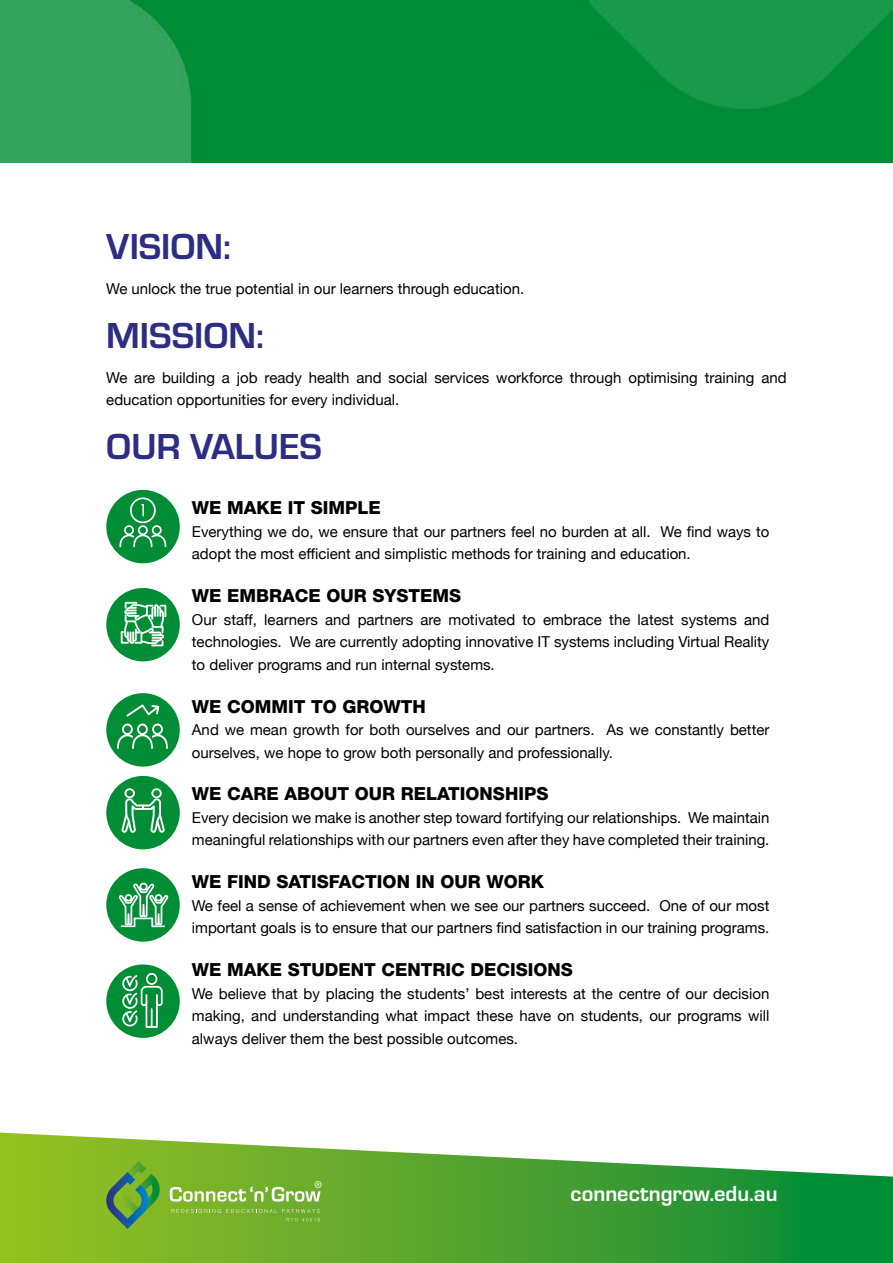
<style>
.page{position:relative;width:893px;height:1263px;background:#fff}
.page>*{position:absolute;margin:0;border:0;box-sizing:border-box;transform-origin:0 0}
.t1{font:700 37.5px "Eurostile";color:#2d2e83}
.t2{font:700 22.5px "Eurostile";color:#fff}
.t3{font:800 18px "Helvetica Neue LT Std";color:#000}
.t4{font:15px/22.5px "Helvetica Neue";color:#000}
</style>
<div class="page">
<div style="left:106px;top:490px;width:74px;height:73px;background:#008d36;border-radius:50%"></div>
<div style="left:106px;top:588px;width:74px;height:73px;background:#008d36;border-radius:50%"></div>
<div style="left:106px;top:693px;width:74px;height:74px;background:#008d36;border-radius:50%"></div>
<div style="left:106px;top:776px;width:74px;height:73px;background:#008d36;border-radius:50%"></div>
<div style="left:106px;top:868px;width:74px;height:74px;background:#008d36;border-radius:50%"></div>
<div style="left:106px;top:964px;width:74px;height:74px;background:#008d36;border-radius:50%"></div>
<svg style="left:0;top:1132px;width:893px;height:131px"></svg>
<svg style="left:105px;top:1161px;width:56px;height:68px;background:#62a041"></svg>
<svg style="left:172px;top:1209px;width:148px;height:12px;background:#7eb637"></svg>
<svg style="left:170px;top:1181px;width:151px;height:20px;background:#98c45f"></svg>
<svg style="left:121px;top:602px;width:45px;height:44px"></svg>
<svg style="left:119px;top:497px;width:47px;height:50px"></svg>
<svg style="left:117px;top:723px;width:51px;height:26px"></svg>
<svg style="left:126px;top:704px;width:33px;height:13px"></svg>
<svg style="left:121px;top:788px;width:44px;height:45px"></svg>
<svg style="left:118px;top:883px;width:51px;height:44px"></svg>
<svg style="left:122px;top:973px;width:41px;height:55px"></svg>
<img style="left:0;top:0;width:893px;height:163px">
<h1 class="t1" style="left:106px;top:220px;width:126px">VISION:</h1>
<p class="t4" style="left:106px;top:278px;width:419px">We unlock the true potential in our learners through education.</p>
<h1 class="t1" style="left:106px;top:308px;width:159px">MISSION:</h1>
<p class="t4" style="left:106px;top:367px;width:682px">We are building a job ready health and social services workforce through optimising training and education opportunities for every individual.</p>
<h1 class="t1" style="left:106px;top:420px;width:217px">OUR VALUES</h1>
<p class="t3" style="left:192px;top:497px;width:191px">WE MAKE IT SIMPLE</p>
<p class="t4" style="left:192px;top:521px;width:579px">Everything we do, we ensure that our partners feel no burden at all. We find ways to adopt the most efficient and simplistic methods for training and education.</p>
<p class="t3" style="left:192px;top:585px;width:271px">WE EMBRACE OUR SYSTEMS</p>
<p class="t4" style="left:192px;top:609px;width:579px;text-align:justify">Our staff, learners and partners are motivated to embrace the latest systems and technologies. We are currently adopting innovative IT systems including Virtual Reality to deliver programs and run internal systems.</p>
<p class="t3" style="left:192px;top:695px;width:236px">WE COMMIT TO GROWTH</p>
<p class="t4" style="left:192px;top:719px;width:579px">And we mean growth for both ourselves and our partners. As we constantly better ourselves, we hope to grow both personally and professionally.</p>
<p class="t3" style="left:192px;top:783px;width:358px">WE CARE ABOUT OUR RELATIONSHIPS</p>
<p class="t4" style="left:192px;top:807px;width:579px">Every decision we make is another step toward fortifying our relationships. We maintain meaningful relationships with our partners even after they have completed their training.</p>
<p class="t3" style="left:192px;top:871px;width:354px">WE FIND SATISFACTION IN OUR WORK</p>
<p class="t4" style="left:192px;top:895px;width:579px">We feel a sense of achievement when we see our partners succeed. One of our most important goals is to ensure that our partners find satisfaction in our training programs.</p>
<p class="t3" style="left:192px;top:959px;width:383px">WE MAKE STUDENT CENTRIC DECISIONS</p>
<p class="t4" style="left:192px;top:983px;width:579px;text-align:justify">We believe that by placing the students’ best interests at the centre of our decision making, and understanding what impact these have on students, our programs will always deliver them the best possible outcomes.</p>
<h2 class="t2" style="left:571px;top:1177px;width:208px">connectngrow.edu.au</h2>
</div>
